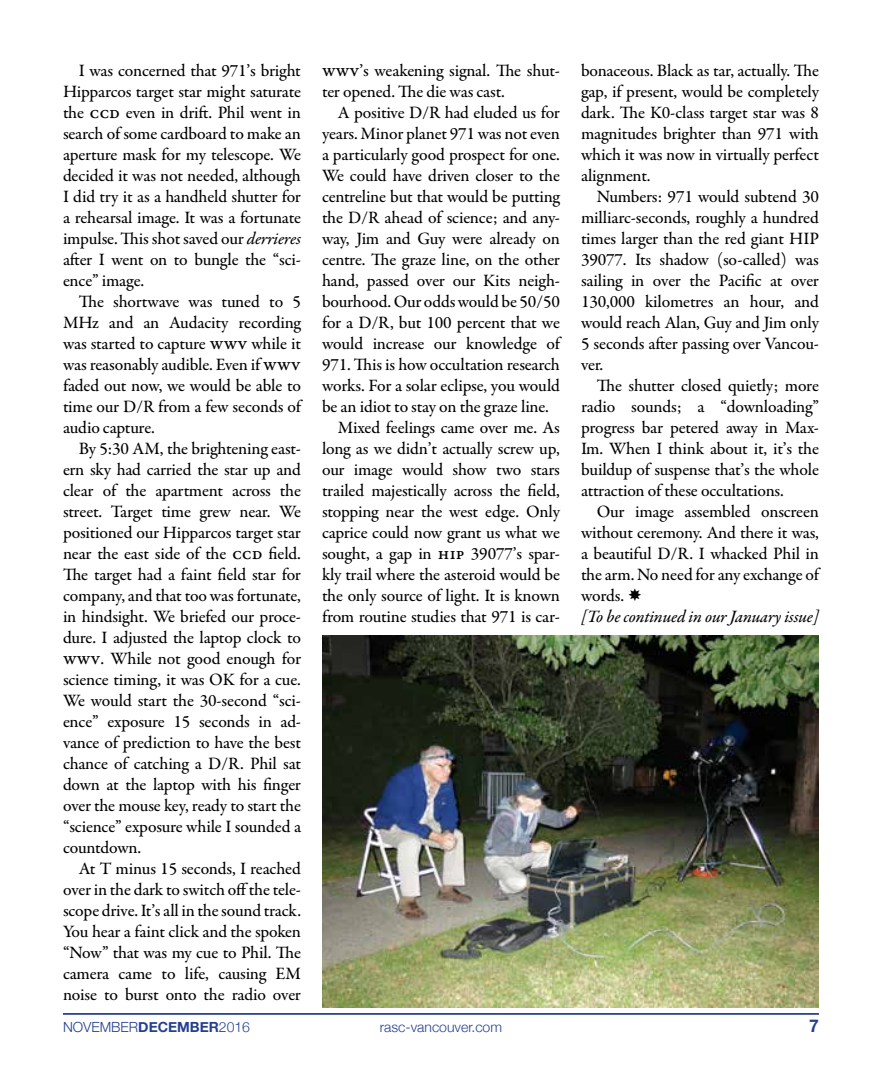
<style>
.page{position:relative;width:882px;height:1071px;background:#fff}
.page>*{position:absolute;margin:0;border:0;box-sizing:border-box;transform-origin:0 0}
.t1{font:500 17.5px/21px "Garamond Premr Pro";letter-spacing:-.01em;color:#000;text-align:justify}
.t2{font:17.5px "Garamond Premr Pro Med It";letter-spacing:-.01em;color:#000}
.t3{font:700 17.5px "Helvetica Neue";color:#25408f}
.t4{font:300 14px "Helvetica Neue";color:#25408f}
.s1{font-family:"Garamond Premr Pro Med Capt";font-weight:400}
.s2{font-family:"Garamond Premr Pro Med It";font-weight:400}
.s3{font-weight:700}
</style>
<div class="page">
<hr style="left:63px;top:1013px;width:756px;height:2px;background:#25408f">
<img style="left:322px;top:635px;width:497px;height:373px">
<p class="t1" style="left:63px;top:60px;width:240px;text-indent:16px">I was concerned that 971’s bright Hipparcos target star might saturate the <span class="s1">ccd</span> even in drift. Phil went in search of some cardboard to make an aperture mask for my telescope. We decided it was not needed, although I did try it as a handheld shutter for a rehearsal image. It was a fortunate impulse. This shot saved our <span class="s2">derrieres </span>after I went on to bungle the “sci&shy;ence” image.</p>
<p class="t1" style="left:63px;top:291px;width:240px;text-indent:16px">The shortwave was tuned to 5<br>MHz and an Audacity recording was started to capture <span class="s1">wwv</span> while it was reasonably audible. Even if <span class="s1">wwv </span>faded out now, we would be able to time our D/R from a few seconds of audio capture.</p>
<p class="t1" style="left:63px;top:438px;width:240px;text-indent:16px">By 5:30 AM, the brightening east&shy;ern sky had carried the star up and clear of the apartment across the street. Target time grew near. We positioned our Hipparcos target star near the east side of the <span class="s1">ccd</span> field.<br>The target had a faint field star for company, and that too was fortunate, in hindsight. We briefed our proce&shy;dure. I adjusted the laptop clock to <span class="s1">wwv</span>. While not good enough for science timing, it was OK for a cue.<br>We would start the 30-second “sci&shy;ence” exposure 15 seconds in ad&shy;vance of prediction to have the best chance of catching a D/R. Phil sat down at the laptop with his finger over the mouse key, ready to start the “science” exposure while I sounded a countdown.</p>
<p class="t1" style="left:63px;top:858px;width:240px;text-indent:16px">At T minus 15 seconds, I reached over in the dark to switch off the tele&shy;scope drive. It’s all in the sound track.<br>You hear a faint click and the spoken “Now” that was my cue to Phil. The camera came to life, causing EM noise to burst onto the radio over</p>
<p class="t1" style="left:322px;top:60px;width:239px"><span class="s1">wwv</span>’s weakening signal. The shut&shy;ter opened. The die was cast.</p>
<p class="t1" style="left:338px;top:102px;width:224px">A positive D/R had eluded us for</p>
<p class="t1" style="left:322px;top:123px;width:239px">years. Minor planet 971 was not even</p>
<p class="t1" style="left:322px;top:144px;width:239px">a particularly good prospect for one.</p>
<p class="t1" style="left:322px;top:165px;width:239px">We could have driven closer to the</p>
<p class="t1" style="left:322px;top:186px;width:239px">centreline but that would be putting</p>
<p class="t1" style="left:322px;top:207px;width:239px">the D/R ahead of science; and any-</p>
<p class="t1" style="left:322px;top:228px;width:239px">way, Jim and Guy were already on</p>
<p class="t1" style="left:322px;top:249px;width:239px">centre. The graze line, on the other</p>
<p class="t1" style="left:322px;top:270px;width:239px">hand, passed over our Kits neigh-</p>
<p class="t1" style="left:322px;top:291px;width:239px">bourhood. Our odds would be 50/50</p>
<p class="t1" style="left:322px;top:312px;width:239px">for a D/R, but 100 percent that we</p>
<p class="t1" style="left:322px;top:333px;width:240px">would increase our knowledge of</p>
<p class="t1" style="left:322px;top:354px;width:239px">971. This is how occultation research</p>
<p class="t1" style="left:322px;top:375px;width:239px">works. For a solar eclipse, you would</p>
<p class="t1" style="left:322px;top:396px;width:228px">be an idiot to stay on the graze line.</p>
<p class="t1" style="left:338px;top:417px;width:224px">Mixed feelings came over me. As</p>
<p class="t1" style="left:322px;top:438px;width:240px">long as we didn’t actually screw up,</p>
<p class="t1" style="left:322px;top:459px;width:239px">our image would show two stars</p>
<p class="t1" style="left:322px;top:480px;width:239px">trailed majestically across the field,</p>
<p class="t1" style="left:322px;top:501px;width:239px">stopping near the west edge. Only</p>
<p class="t1" style="left:322px;top:522px;width:239px">caprice could now grant us what we</p>
<p class="t1" style="left:322px;top:543px;width:239px">sought, a gap in <span class="s1">hip</span> 39077’s spar-</p>
<p class="t1" style="left:322px;top:564px;width:239px">kly trail where the asteroid would be</p>
<p class="t1" style="left:322px;top:585px;width:239px">the only source of light. It is known</p>
<p class="t1" style="left:322px;top:606px;width:239px">from routine studies that 971 is car-</p>
<p class="t1" style="left:581px;top:60px;width:240px">bonaceous. Black as tar, actually. The gap, if present, would be completely dark. The K0-class target star was 8 magnitudes brighter than 971 with which it was now in virtually perfect alignment.</p>
<p class="t1" style="left:581px;top:186px;width:240px;text-indent:16px">Numbers: 971 would subtend 30 milliarc-seconds, roughly a hundred times larger than the red giant HIP 39077. Its shadow (so-called) was sailing in over the Pacific at over 130,000 kilometres an hour, and would reach Alan, Guy and Jim only 5 seconds after passing over Vancou&shy;ver.</p>
<p class="t1" style="left:581px;top:375px;width:239px;text-indent:16px">The shutter closed quietly; more radio sounds; a “downloading” progress bar petered away in Max-Im. When I think about it, it’s the buildup of suspense that’s the whole attraction of these occultations.</p>
<p class="t1" style="left:581px;top:501px;width:240px;text-indent:16px">Our image assembled onscreen without ceremony. And there it was, a beautiful D/R. I whacked Phil in the arm. No need for any exchange of words.</p>
<p class="t2" style="left:581px;top:605px;width:239px">[To be continued in our January issue]</p>
<p class="t4" style="left:63px;top:1016px;width:189px">NOVEMBER<span class="s3">DECEMBER</span>2016</p>
<p class="t4" style="left:380px;top:1016px;width:124px">rasc-vancouver.com</p>
<p class="t3" style="left:809px;top:1012px;width:11px">7</p>
</div>
